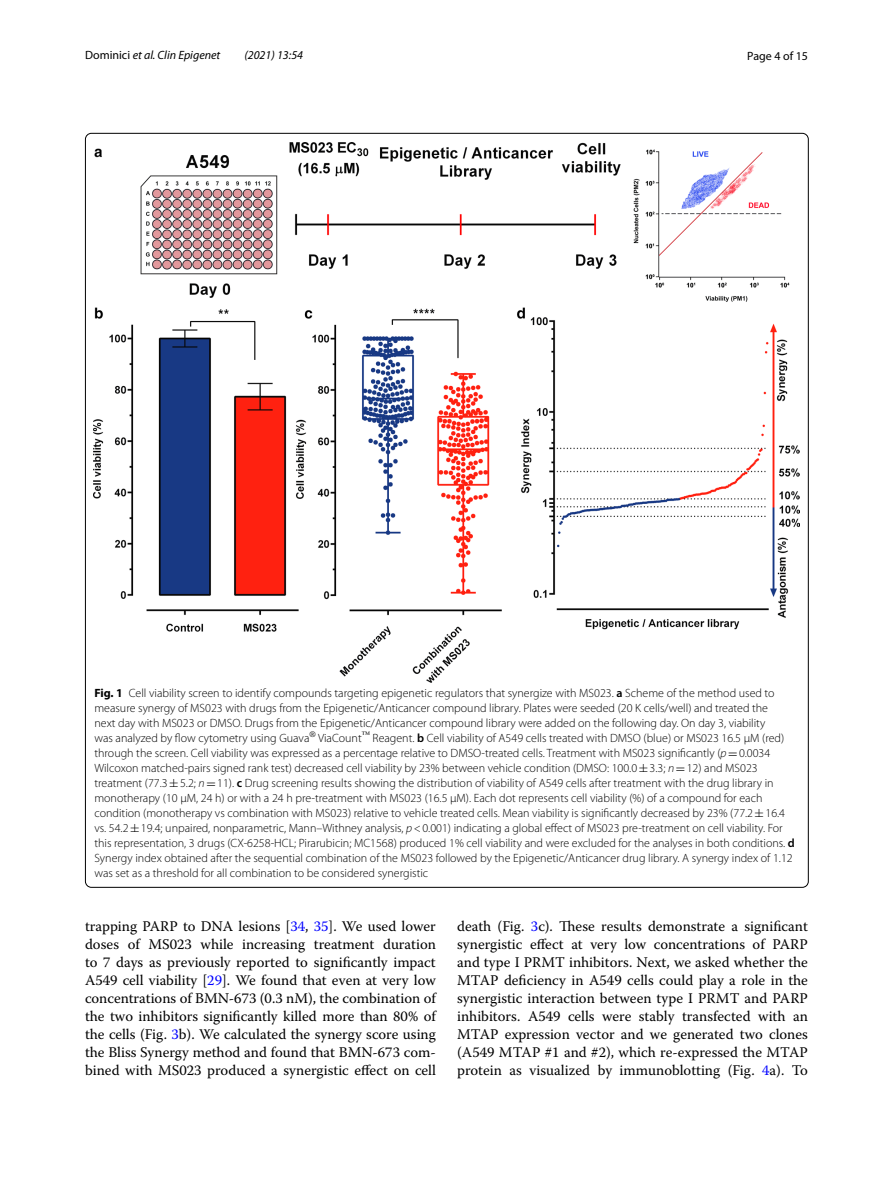
<style>
.page{position:relative;width:893px;height:1187px;background:#fff}
.page>*{position:absolute;margin:0;border:0;box-sizing:border-box;transform-origin:0 0}
.t1{font:14.7px/18px "Warnock Pro";color:#000;text-align:justify}
.t2{font:300 12px/15px "Myriad Pro";color:#000}
.t3{font:italic 12px "Myriad Pro";color:#000}
.t4{font:12px "Myriad Pro";color:#000}
.s1{font-style:normal}
.s2{font-weight:700}
.s3{font-weight:600}
.s4{font-style:italic}
.s5{font-family:"MTSY";font-weight:400}
.s6{color:#00f}
</style>
<div class="page">
<img style="left:94px;top:142px;width:706px;height:540px">
<p class="t3" style="left:85px;top:48px;width:137px"><span class="s1">Dominici</span> et al. Clin Epigenet</p>
<p class="t3" style="left:244px;top:48px;width:60px">(2021) 13:54</p>
<p class="t4" style="left:747px;top:48px;width:62px">Page 4 of 15</p>
<p class="t2" style="left:94px;top:686px;width:702px"><span class="s2">Fig. 1</span> Cell viability screen to identify compounds targeting epigenetic regulators that synergize with MS023. <span class="s3">a</span> Scheme of the method used to measure synergy of MS023 with drugs from the Epigenetic/Anticancer compound library. Plates were seeded (20 K cells/well) and treated the<br>next day with MS023 or DMSO. Drugs from the Epigenetic/Anticancer compound library were added on the following day. On day 3, viability<br>was analyzed by flow cytometry using Guava<sup>®</sup> ViaCount<sup>™</sup> Reagent. <span class="s3">b</span> Cell viability of A549 cells treated with DMSO (blue) or MS023 16.5 µM (red) through the screen. Cell viability was expressed as a percentage relative to DMSO-treated cells. Treatment with MS023 significantly (<span class="s4">p</span><span class="s5">=</span>0.0034<br>Wilcoxon matched-pairs signed rank test) decreased cell viability by 23% between vehicle condition (DMSO: 100.0<span class="s5">±</span>3.3; <span class="s4">n</span><span class="s5">=</span>12) and MS023 treatment (77.3<span class="s5">±</span>5.2; <span class="s4">n</span><span class="s5">=</span>11). <span class="s3">c</span> Drug screening results showing the distribution of viability of A549 cells after treatment with the drug library in monotherapy (10 µM, 24 h) or with a 24 h pre-treatment with MS023 (16.5 µM). Each dot represents cell viability (%) of a compound for each condition (monotherapy vs combination with MS023) relative to vehicle treated cells. Mean viability is significantly decreased by 23% (77.2<span class="s5">±</span>16.4 vs. 54.2<span class="s5">±</span>19.4; unpaired, nonparametric, Mann–Withney analysis, <span class="s4">p</span>&lt;0.001) indicating a global effect of MS023 pre-treatment on cell viability. For this representation, 3 drugs (CX-6258-HCL; Pirarubicin; MC1568) produced 1% cell viability and were excluded for the analyses in both conditions. <span class="s3">d </span>Synergy index obtained after the sequential combination of the MS023 followed by the Epigenetic/Anticancer drug library. A synergy index of 1.12 was set as a threshold for all combination to be considered synergistic</p>
<p class="t1" style="left:85px;top:916px;width:352px">trapping PARP to DNA lesions [<span class="s6">34</span>, <span class="s6">35</span>]. We used lower doses of MS023 while increasing treatment duration to 7 days as previously reported to significantly impact A549 cell viability [<span class="s6">29</span>]. We found that even at very low concentrations of BMN-673 (0.3 nM), the combination of the two inhibitors significantly killed more than 80% of the cells (Fig. <span class="s6">3</span>b). We calculated the synergy score using the Bliss Synergy method and found that BMN-673 com&shy;bined with MS023 produced a synergistic effect on cell</p>
<p class="t1" style="left:457px;top:916px;width:352px">death (Fig. <span class="s6">3</span>c). These results demonstrate a significant synergistic effect at very low concentrations of PARP and type I PRMT inhibitors. Next, we asked whether the MTAP deficiency in A549 cells could play a role in the synergistic interaction between type I PRMT and PARP inhibitors. A549 cells were stably transfected with an MTAP expression vector and we generated two clones (A549 MTAP #1 and #2), which re-expressed the MTAP protein as visualized by immunoblotting (Fig. <span class="s6">4</span>a). To</p>
</div>
